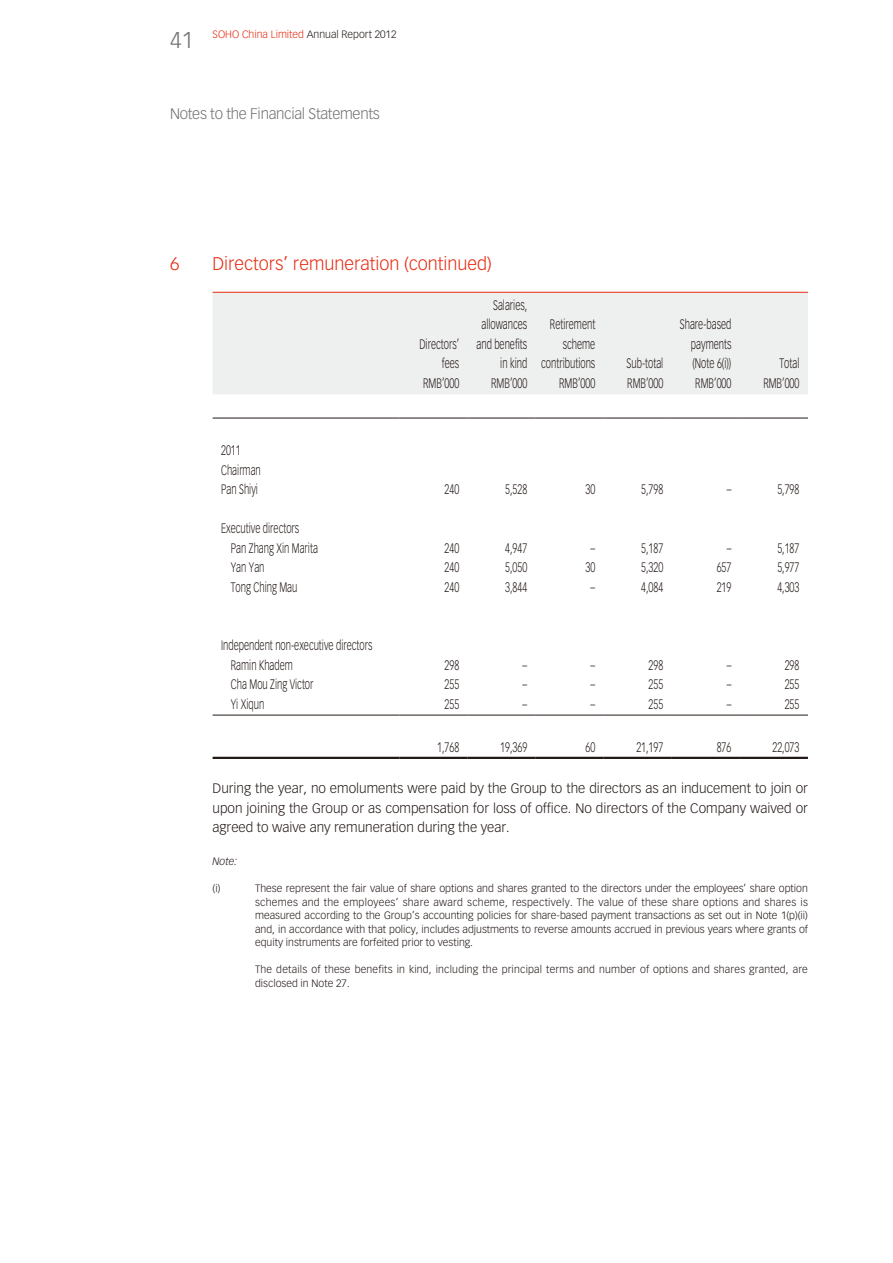
<style>
.page{position:relative;width:893px;height:1263px;background:#fff}
.page>*{position:absolute;margin:0;border:0;box-sizing:border-box;transform-origin:0 0}
.t1{font:300 18px "Vectora LT Std";color:#e72910}
.t2{font:300 15px "Vectora LT Std";letter-spacing:-.02em;color:#717171}
.t3{font:300 13.5px/19.5px "Vectora LT Std";color:#231916;text-align:right;scale:.7 1}
.t4{font:300 13.5px/19.5px "Vectora LT Std";color:#231916;text-align:justify}
.t5{font:300 10.5px/13.5px "Vectora LT Std";letter-spacing:.02em;color:#231916;text-align:justify}
.t6{font:300 10.5px "Vectora LT Std";color:#e72910}
.t7{font:italic 300 10.5px "Vectora LT Std";color:#231916}
.s1{font-size:22.5px;color:#717171}
.s2{color:#231916}
</style>
<div class="page">
<div style="left:213px;top:293px;width:595px;height:101px;background:#eeefef"></div>
<hr style="left:213px;top:292px;width:595px;height:1px;background:#e72910">
<hr style="left:213px;top:418px;width:187px;height:1px;background:#231916">
<hr style="left:400px;top:418px;width:68px;height:1px;background:#231916">
<hr style="left:468px;top:418px;width:68px;height:1px;background:#231916">
<hr style="left:536px;top:418px;width:68px;height:1px;background:#231916">
<hr style="left:604px;top:418px;width:68px;height:1px;background:#231916">
<hr style="left:672px;top:418px;width:68px;height:1px;background:#231916">
<hr style="left:740px;top:418px;width:68px;height:1px;background:#231916">
<hr style="left:213px;top:715px;width:187px;height:1px;background:#231916">
<hr style="left:400px;top:715px;width:68px;height:1px;background:#231916">
<hr style="left:468px;top:715px;width:68px;height:1px;background:#231916">
<hr style="left:536px;top:715px;width:68px;height:1px;background:#231916">
<hr style="left:604px;top:715px;width:68px;height:1px;background:#231916">
<hr style="left:672px;top:715px;width:68px;height:1px;background:#231916">
<hr style="left:740px;top:715px;width:68px;height:1px;background:#231916">
<hr style="left:213px;top:757px;width:187px;height:2px;background:#231916">
<hr style="left:400px;top:757px;width:68px;height:2px;background:#231916">
<hr style="left:468px;top:757px;width:68px;height:2px;background:#231916">
<hr style="left:536px;top:757px;width:68px;height:2px;background:#231916">
<hr style="left:604px;top:757px;width:68px;height:2px;background:#231916">
<hr style="left:672px;top:757px;width:68px;height:2px;background:#231916">
<hr style="left:740px;top:757px;width:68px;height:2px;background:#231916">
<p class="t6" style="left:170px;top:30px;width:228px"><span class="s1">41</span> SOHO China Limited <span class="s2">Annual Report 2012</span></p>
<p class="t2" style="left:170px;top:106px;width:211px">Notes to the Financial Statements</p>
<p class="t1" style="left:170px;top:255px;width:11px">6</p>
<p class="t1" style="left:213px;top:255px;width:281px">Directors’ remuneration (continued)</p>
<p class="t3" style="left:419px;top:335px;width:58px">Directors’ fees</p>
<p class="t3" style="left:476px;top:296px;width:74px">Salaries, allowances and benefits in kind</p>
<p class="t3" style="left:541px;top:316px;width:79px">Retirement scheme contributions</p>
<p class="t3" style="left:627px;top:355px;width:54px">Sub-total</p>
<p class="t3" style="left:691px;top:316px;width:59px;text-align:justify;text-indent:-11px">Share-based payments (Note 6(i))</p>
<p class="t3" style="left:779px;top:355px;width:30px">Total</p>
<p class="t3" style="left:221px;top:441px;width:58px;text-align:left">2011<br>Chairman<br>Pan Shiyi</p>
<p class="t3" style="left:231px;top:519px;width:126px;text-align:left;text-indent:-10px">Executive directors<br>Pan Zhang Xin Marita</p>
<p class="t3" style="left:423px;top:374px;width:53px">RMB’000</p>
<p class="t3" style="left:491px;top:374px;width:53px">RMB’000</p>
<p class="t3" style="left:559px;top:374px;width:53px">RMB’000</p>
<p class="t3" style="left:627px;top:374px;width:53px">RMB’000</p>
<p class="t3" style="left:695px;top:374px;width:53px">RMB’000</p>
<p class="t3" style="left:763px;top:374px;width:53px">RMB’000</p>
<p class="t3" style="left:444px;top:480px;width:23px">240</p>
<p class="t3" style="left:505px;top:480px;width:33px">5,528</p>
<p class="t3" style="left:585px;top:480px;width:16px">30</p>
<p class="t3" style="left:641px;top:480px;width:33px">5,798</p>
<p class="t3" style="left:727px;top:480px;width:8px">–</p>
<p class="t3" style="left:777px;top:480px;width:33px">5,798</p>
<p class="t3" style="left:444px;top:539px;width:23px">240</p>
<p class="t3" style="left:505px;top:539px;width:33px">4,947</p>
<p class="t3" style="left:591px;top:539px;width:8px">–</p>
<p class="t3" style="left:641px;top:539px;width:33px">5,187</p>
<p class="t3" style="left:727px;top:539px;width:8px">–</p>
<p class="t3" style="left:777px;top:539px;width:33px">5,187</p>
<p class="t3" style="left:231px;top:558px;width:50px">Yan Yan</p>
<p class="t3" style="left:444px;top:558px;width:23px">240</p>
<p class="t3" style="left:505px;top:558px;width:33px">5,050</p>
<p class="t3" style="left:585px;top:558px;width:16px">30</p>
<p class="t3" style="left:641px;top:558px;width:33px">5,320</p>
<p class="t3" style="left:717px;top:558px;width:23px">657</p>
<p class="t3" style="left:777px;top:558px;width:33px">5,977</p>
<p class="t3" style="left:231px;top:578px;width:97px">Tong Ching Mau</p>
<p class="t3" style="left:444px;top:578px;width:23px">240</p>
<p class="t3" style="left:505px;top:578px;width:33px">3,844</p>
<p class="t3" style="left:591px;top:578px;width:8px">–</p>
<p class="t3" style="left:641px;top:578px;width:33px">4,084</p>
<p class="t3" style="left:717px;top:578px;width:23px">219</p>
<p class="t3" style="left:777px;top:578px;width:33px">4,303</p>
<p class="t3" style="left:231px;top:636px;width:204px;text-align:left;text-indent:-10px">Independent non-executive directors<br>Ramin Khadem</p>
<p class="t3" style="left:444px;top:656px;width:23px">298</p>
<p class="t3" style="left:523px;top:656px;width:8px">–</p>
<p class="t3" style="left:591px;top:656px;width:8px">–</p>
<p class="t3" style="left:649px;top:656px;width:23px">298</p>
<p class="t3" style="left:727px;top:656px;width:8px">–</p>
<p class="t3" style="left:785px;top:656px;width:23px">298</p>
<p class="t3" style="left:231px;top:675px;width:120px">Cha Mou Zing Victor</p>
<p class="t3" style="left:444px;top:675px;width:23px">255</p>
<p class="t3" style="left:523px;top:675px;width:8px">–</p>
<p class="t3" style="left:591px;top:675px;width:8px">–</p>
<p class="t3" style="left:649px;top:675px;width:23px">255</p>
<p class="t3" style="left:727px;top:675px;width:8px">–</p>
<p class="t3" style="left:785px;top:675px;width:23px">255</p>
<p class="t3" style="left:231px;top:695px;width:49px">Yi Xiqun</p>
<p class="t3" style="left:444px;top:695px;width:23px">255</p>
<p class="t3" style="left:523px;top:695px;width:8px">–</p>
<p class="t3" style="left:591px;top:695px;width:8px">–</p>
<p class="t3" style="left:649px;top:695px;width:23px">255</p>
<p class="t3" style="left:727px;top:695px;width:8px">–</p>
<p class="t3" style="left:785px;top:695px;width:23px">255</p>
<p class="t3" style="left:437px;top:738px;width:33px">1,768</p>
<p class="t3" style="left:500px;top:738px;width:40px">19,369</p>
<p class="t3" style="left:585px;top:738px;width:16px">60</p>
<p class="t3" style="left:636px;top:738px;width:40px">21,197</p>
<p class="t3" style="left:717px;top:738px;width:23px">876</p>
<p class="t3" style="left:772px;top:738px;width:40px">22,073</p>
<p class="t4" style="left:213px;top:780px;width:597px">During the year, no emoluments were paid by the Group to the directors as an inducement to join or upon joining the Group or as compensation for loss of office. No directors of the Company waived or agreed to waive any remuneration during the year.</p>
<p class="t7" style="left:213px;top:857px;width:26px">Note:</p>
<p class="t5" style="left:213px;top:882px;width:9px">(i)</p>
<p class="t5" style="left:255px;top:882px;width:554px">These represent the fair value of share options and shares granted to the directors under the employees’ share option schemes and the employees’ share award scheme, respectively. The value of these share options and shares is measured according to the Group’s accounting policies for share-based payment transactions as set out in Note 1(p)(ii) and, in accordance with that policy, includes adjustments to reverse amounts accrued in previous years where grants of equity instruments are forfeited prior to vesting.</p>
<p class="t5" style="left:255px;top:963px;width:554px">The details of these benefits in kind, including the principal terms and number of options and shares granted, are disclosed in Note 27.</p>
</div>
